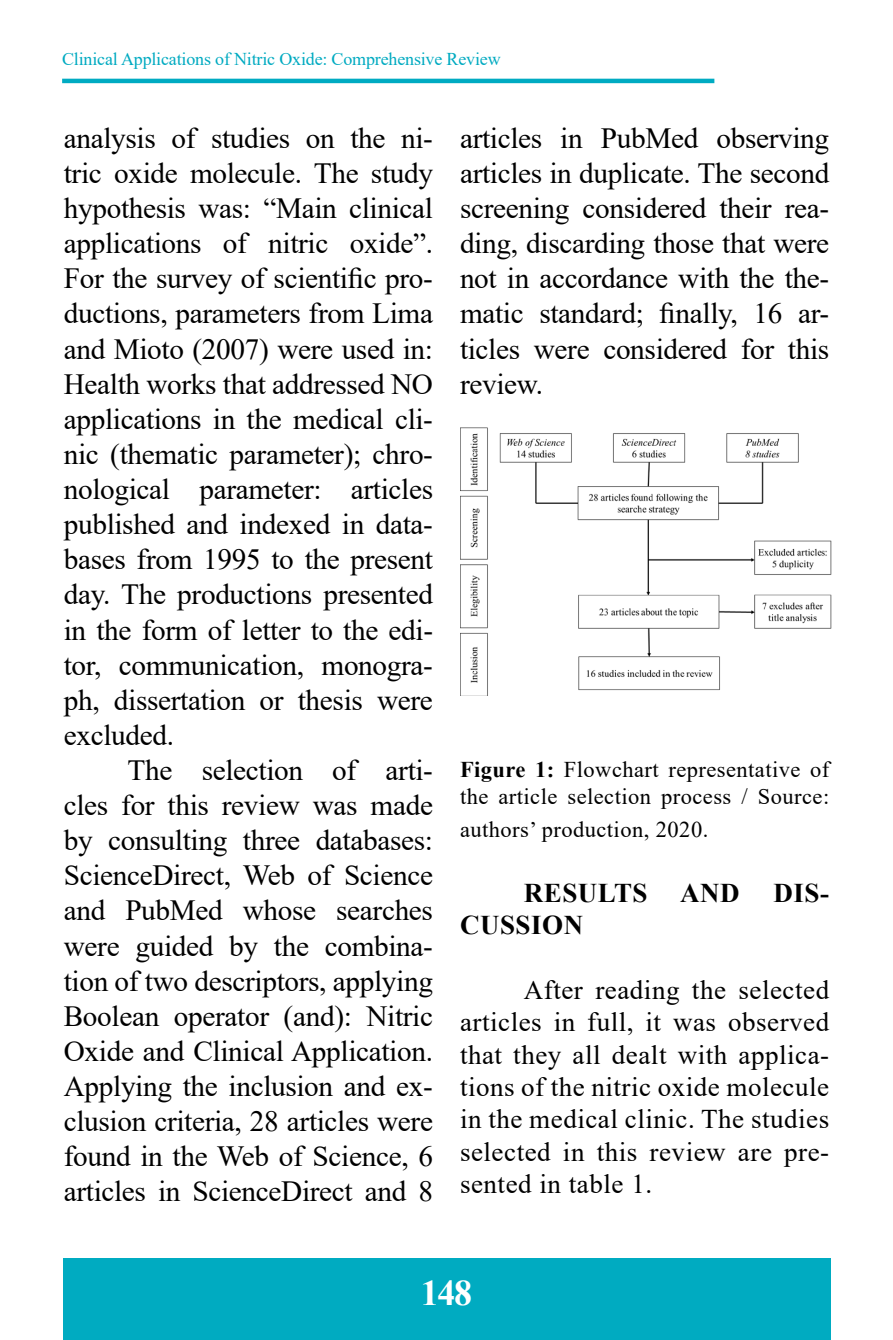
<style>
.page{position:relative;width:893px;height:1340px;background:#fff}
.page>*{position:absolute;margin:0;border:0;box-sizing:border-box;transform-origin:0 0}
.t1{font:700 36px "Times New Roman";color:#fff}
.t2{font:29.25px/35.1px "Times New Roman";letter-spacing:-.01em;color:#000;text-align:justify}
.t3{font:27px/32.4px "Times New Roman";letter-spacing:.02em;color:#000;text-align:justify}
.t4{font:700 27px "Times New Roman";letter-spacing:.02em;color:#000}
.t5{font:22.5px/27px "Times New Roman";letter-spacing:.02em;color:#000}
.t6{font:18px "Times New Roman";letter-spacing:-.01em;color:#00aac1}
.s1{font-weight:700}
</style>
<div class="page">
<div style="left:63px;top:1257px;width:767px;height:82px;background:#00abc1"></div>
<hr style="left:62px;top:79px;width:652px;height:4px;background:#00abc2">
<img style="left:460px;top:427px;width:372px;height:268px">
<p class="t6" style="left:62px;top:47px;width:440px">Clinical Applications of Nitric Oxide: Comprehensive Review</p>
<p class="t2" style="left:64px;top:120px;width:371px">analysis of studies on the ni&shy;tric oxide molecule. The study hypothesis was: “Main clinical applications of nitric oxide”.<br>For the survey of scientific pro&shy;ductions, parameters from Lima and Mioto (2007) were used in:<br>Health works that addressed NO applications in the medical cli&shy;nic (thematic parameter); chro&shy;nological parameter: articles published and indexed in data&shy;bases from 1995 to the present day. The productions presented in the form of letter to the edi&shy;tor, communication, monogra&shy;ph, dissertation or thesis were excluded.</p>
<p class="t2" style="left:64px;top:751px;width:371px;text-indent:64px">The selection of arti&shy;cles for this review was made by consulting three databases:<br>ScienceDirect, Web of Science and PubMed whose searches were guided by the combina&shy;tion of two descriptors, applying Boolean operator (and): Nitric Oxide and Clinical Application.<br>Applying the inclusion and ex&shy;clusion criteria, 28 articles were found in the Web of Science, 6 articles in ScienceDirect and 8</p>
<p class="t2" style="left:460px;top:120px;width:371px">articles in PubMed observing articles in duplicate. The second screening considered their rea&shy;ding, discarding those that were not in accordance with the the&shy;matic standard; finally, 16 ar&shy;ticles were considered for this review.</p>
<p class="t5" style="left:460px;top:755px;width:371px"><span class="s1">Figure 1:</span> Flowchart representative of the article selection process / Source:</p>
<p class="t5" style="left:460px;top:815px;width:250px">authors’ production, 2020.</p>
<p class="t4" style="left:524px;top:873px;width:217px">RESULTS AND</p>
<p class="t4" style="left:773px;top:873px;width:57px">DIS-</p>
<p class="t4" style="left:460px;top:905px;width:125px">CUSSION</p>
<p class="t3" style="left:460px;top:972px;width:371px;text-indent:64px">After reading the selected articles in full, it was observed that they all dealt with applica&shy;tions of the nitric oxide molecule in the medical clinic. The studies selected in this review are pre&shy;sented in table 1.</p>
<p class="t1" style="left:421px;top:1267px;width:53px">148</p>
</div>
